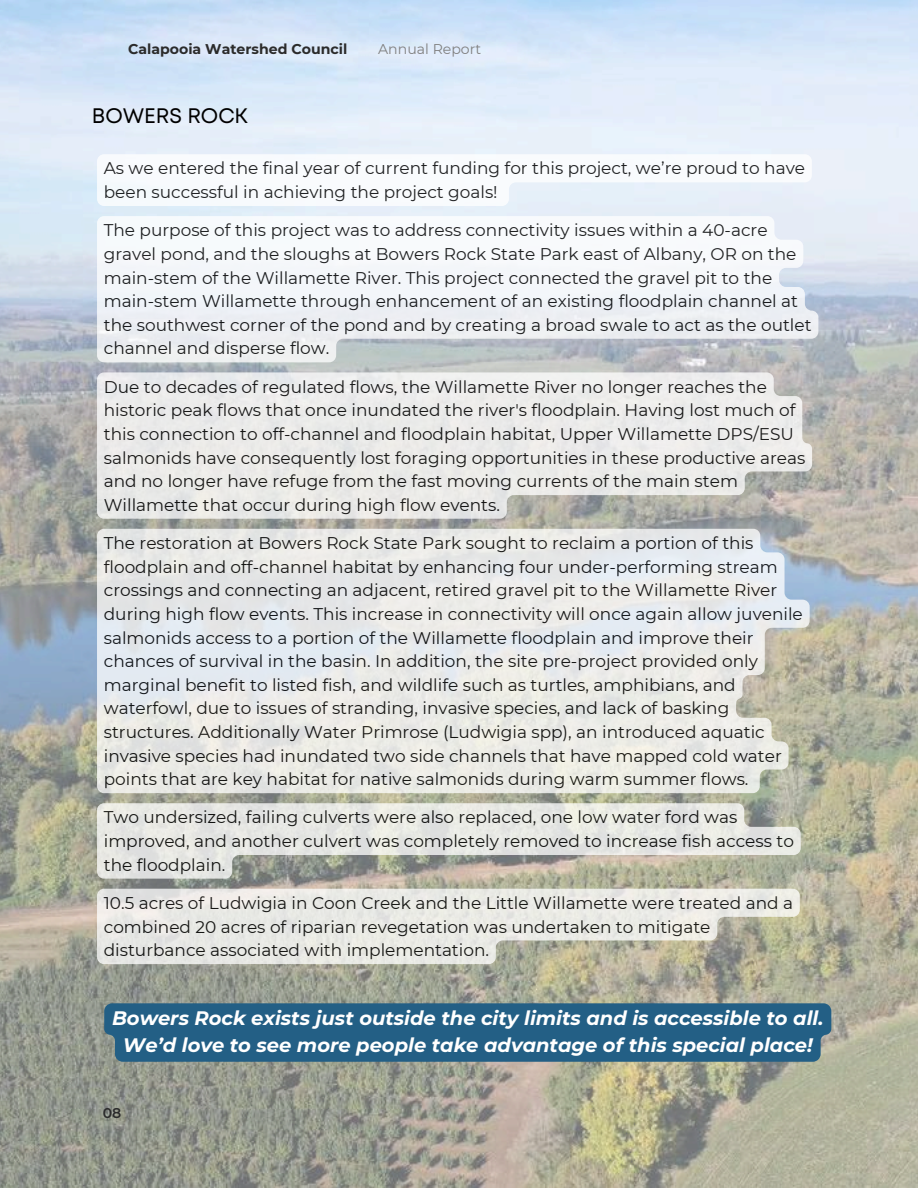
<style>
.page{position:relative;width:918px;height:1188px;background:#fff}
.page>*{position:absolute;margin:0;border:0;box-sizing:border-box;transform-origin:0 0}
.t1{font:21px "Mont";color:#000}
.t2{font:italic 700 19.5px/27px "Montserrat";color:#fff;text-align:center}
.t3{font:16.95px/23.7px "Montserrat";color:#000}
.t4{font:700 14.1px "Montserrat";color:#2b2b2b}
.t5{font:14.1px "Montserrat";color:#808080}
.t6{font:600 14.1px "Montserrat";color:#2b2b2b}
</style>
<div class="page">
<img style="left:0;top:0;width:918px;height:1188px">
<svg style="left:97px;top:154px;width:715px;height:52px"></svg>
<div style="left:104px;top:1003px;width:727px;height:59px;background:#235f85"></div>
<svg style="left:97px;top:216px;width:721px;height:146px;fill:#f3f6f9"></svg>
<svg style="left:97px;top:372px;width:715px;height:147px;fill:#ebebe9"></svg>
<svg style="left:97px;top:529px;width:713px;height:264px;fill:#e8eae7"></svg>
<svg style="left:97px;top:803px;width:704px;height:76px;fill:#e3e3e1"></svg>
<svg style="left:97px;top:889px;width:703px;height:75px;fill:#e8e9e4"></svg>
<p class="t4" style="left:128px;top:40px;width:221px">Calapooia Watershed Council</p>
<p class="t5" style="left:378px;top:40px;width:105px">Annual Report</p>
<p class="t1" style="left:92px;top:108px;width:158px">BOWERS ROCK</p>
<p class="t3" style="left:104px;top:157px;width:703px">As we entered the final year of current funding for this project, we’re proud to have been successful in achieving the project goals!</p>
<p class="t3" style="left:104px;top:218px;width:709px">The purpose of this project was to address connectivity issues within a 40-acre gravel pond, and the sloughs at Bowers Rock State Park east of Albany, OR on the main-stem of the Willamette River. This project connected the gravel pit to the main-stem Willamette through enhancement of an existing floodplain channel at the southwest corner of the pond and by creating a broad swale to act as the outlet channel and disperse flow.</p>
<p class="t3" style="left:104px;top:375px;width:703px">Due to decades of regulated flows, the Willamette River no longer reaches the historic peak flows that once inundated the river's floodplain. Having lost much of this connection to off-channel and floodplain habitat, Upper Willamette DPS/ESU salmonids have consequently lost foraging opportunities in these productive areas and no longer have refuge from the fast moving currents of the main stem Willamette that occur during high flow events.</p>
<p class="t3" style="left:104px;top:531px;width:701px">The restoration at Bowers Rock State Park sought to reclaim a portion of this floodplain and off-channel habitat by enhancing four under-performing stream crossings and connecting an adjacent, retired gravel pit to the Willamette River during high flow events. This increase in connectivity will once again allow juvenile salmonids access to a portion of the Willamette floodplain and improve their chances of survival in the basin. In addition, the site pre-project provided only marginal benefit to listed fish, and wildlife such as turtles, amphibians, and waterfowl, due to issues of stranding, invasive species, and lack of basking structures. Additionally Water Primrose (Ludwigia spp), an introduced aquatic invasive species had inundated two side channels that have mapped cold water points that are key habitat for native salmonids during warm summer flows.</p>
<p class="t3" style="left:104px;top:806px;width:692px">Two undersized, failing culverts were also replaced, one low water ford was improved, and another culvert was completely removed to increase fish access to the floodplain.</p>
<p class="t3" style="left:104px;top:891px;width:691px">10.5 acres of Ludwigia in Coon Creek and the Little Willamette were treated and a combined 20 acres of riparian revegetation was undertaken to mitigate disturbance associated with implementation.</p>
<p class="t2" style="left:112px;top:1005px;width:713px">Bowers Rock exists just outside the city limits and is accessible to all.<br>We’d love to see more people take advantage of this special place!</p>
<p class="t6" style="left:103px;top:1105px;width:20px">08</p>
</div>
